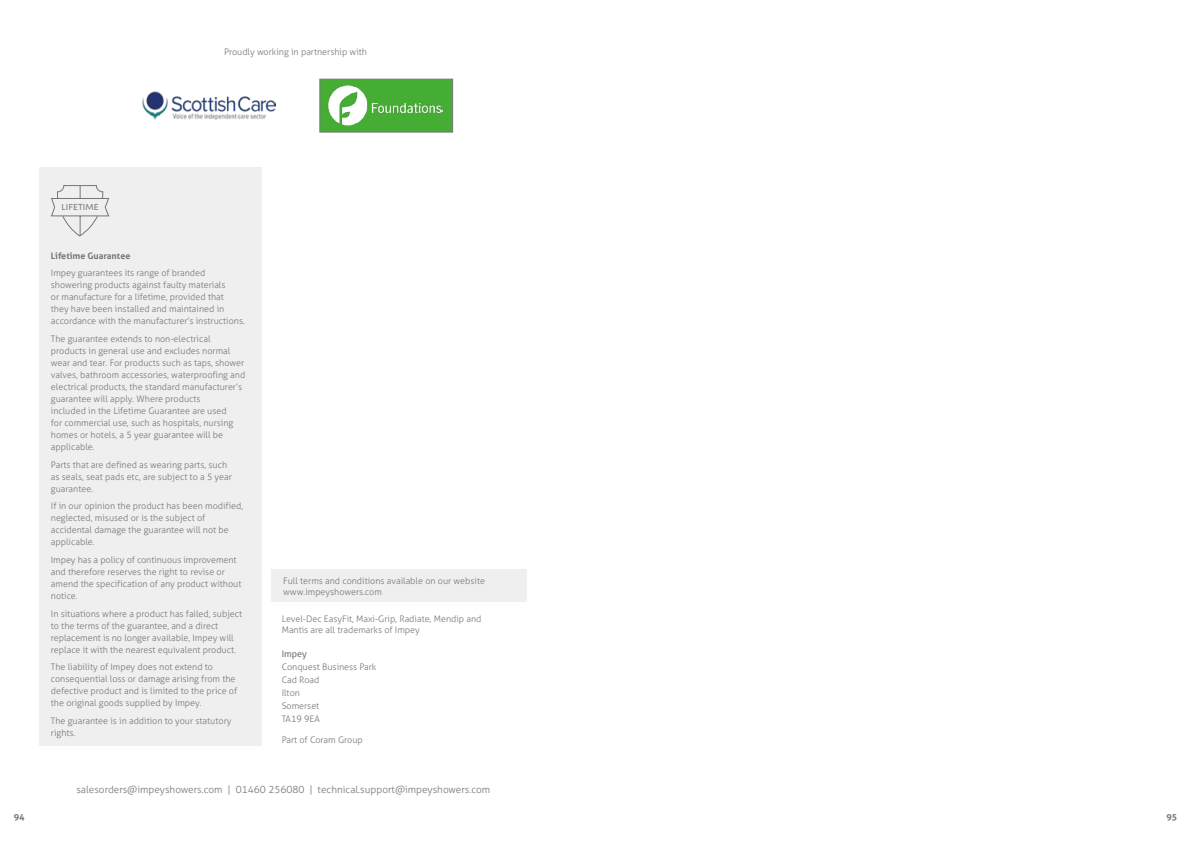
<style>
.page{position:relative;width:1191px;height:842px;background:#fff}
.page>*{position:absolute;margin:0;border:0;box-sizing:border-box;transform-origin:0 0}
.t1{font:300 10px "Aller";color:#75777a}
.t2{font:300 9px/12px "Aller";color:#75777a}
.t3{font:700 9px "Aller";color:#75777a}
.t4{font:9px "Aller";color:#75777a}
.t5{font:700 9px "Aller";color:#76777a}
.t6{font:8.8px "Sofia Pro";color:#76777a}
</style>
<div class="page">
<div style="left:272px;top:569px;width:255px;height:33px;background:#f0eff0"></div>
<div style="left:40px;top:167px;width:222px;height:578px;background:#f0eff0"></div>
<svg style="left:51px;top:185px;width:59px;height:52px"></svg>
<div style="left:319px;top:79px;width:134px;height:53px;background:#45ac34;border:1px solid #75777a"></div>
<img style="left:328px;top:85px;width:115px;height:41px">
<img style="left:143px;top:92px;width:133px;height:27px">
<p class="t6" style="left:61px;top:201px;width:39px">LIFETIME</p>
<p class="t2" style="left:224px;top:46px;width:144px">Proudly working in partnership with</p>
<p class="t3" style="left:51px;top:250px;width:81px">Lifetime Guarantee</p>
<p class="t2" style="left:51px;top:267px;width:195px">Impey guarantees its range of branded showering products against faulty materials<br>or manufacture for a lifetime, provided that<br>they have been installed and maintained in accordance with the manufacturer’s instructions.</p>
<p class="t2" style="left:51px;top:333px;width:196px">The guarantee extends to non-electrical products in general use and excludes normal wear and tear. For products such as taps, shower valves, bathroom accessories, waterproofing and electrical products, the standard manufacturer’s guarantee will apply. Where products<br>included in the Lifetime Guarantee are used<br>for commercial use, such as hospitals, nursing homes or hotels, a 5 year guarantee will be applicable.</p>
<p class="t2" style="left:51px;top:458px;width:182px">Parts that are defined as wearing parts, such as seals, seat pads etc, are subject to a 5 year guarantee.</p>
<p class="t2" style="left:51px;top:500px;width:194px">If in our opinion the product has been modified, neglected, misused or is the subject of accidental damage the guarantee will not be applicable.</p>
<p class="t2" style="left:51px;top:554px;width:192px">Impey has a policy of continuous improvement and therefore reserves the right to revise or amend the specification of any product without notice.</p>
<p class="t2" style="left:51px;top:607px;width:193px">In situations where a product has failed, subject to the terms of the guarantee, and a direct replacement is no longer available, Impey will replace it with the nearest equivalent product.</p>
<p class="t2" style="left:51px;top:661px;width:188px">The liability of Impey does not extend to consequential loss or damage arising from the defective product and is limited to the price of the original goods supplied by Impey.</p>
<p class="t2" style="left:51px;top:715px;width:182px">The guarantee is in addition to your statutory rights.</p>
<p class="t2" style="left:283px;top:575px;width:203px;line-height:10.8px">Full terms and conditions available on our website www.impeyshowers.com</p>
<p class="t2" style="left:282px;top:613px;width:201px;line-height:10.8px">Level-Dec EasyFit, Maxi-Grip, Radiate, Mendip and<br>Mantis are all trademarks of Impey</p>
<p class="t4" style="left:282px;top:648px;width:27px">Impey</p>
<p class="t2" style="left:282px;top:660px;width:96px;line-height:13px">Conquest Business Park<br>Cad Road<br>Ilton<br>Somerset<br>TA19 9EA</p>
<p class="t2" style="left:282px;top:734px;width:83px">Part of Coram Group</p>
<p class="t1" style="left:76px;top:783px;width:415px">salesorders@impeyshowers.com | 01460 256080 | technical.support@impeyshowers.com</p>
<p class="t5" style="left:14px;top:811px;width:12px">94</p>
<p class="t5" style="left:1166px;top:811px;width:12px">95</p>
</div>
